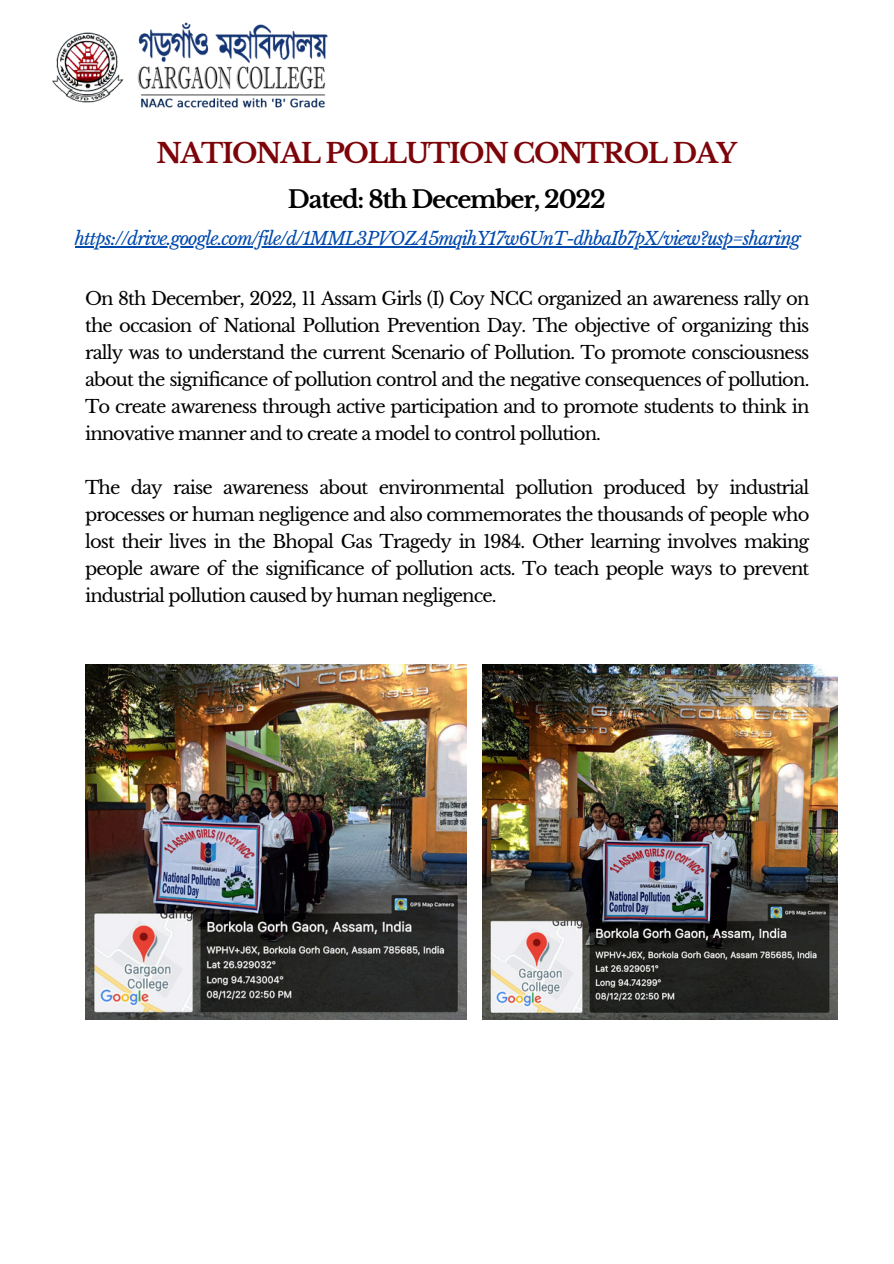
<style>
.page{position:relative;width:894px;height:1264px;background:#fff}
.page>*{position:absolute;margin:0;border:0;box-sizing:border-box;transform-origin:0 0}
.t1{font:700 27px "Libre Baskerville";letter-spacing:-.05em;color:#7d0409}
.t2{font:700 24px "Libre Baskerville";letter-spacing:-.05em;color:#000}
.t3{font:18px/27px "Libre Baskerville";letter-spacing:-.05em;color:#000;text-align:justify}
.t4{font:italic 18px "Libre Baskerville";letter-spacing:-.05em;color:#004aad}
</style>
<div class="page">
<img style="left:52px;top:23px;width:275px;height:85px">
<img style="left:482px;top:664px;width:354px;height:355px">
<img style="left:85px;top:664px;width:381px;height:355px">
<hr style="left:75px;top:246px;width:724px;height:1px;background:#004aad">
<p class="t1" style="left:156px;top:137px;width:581px">NATIONAL POLLUTION CONTROL DAY</p>
<p class="t2" style="left:288px;top:184px;width:319px">Dated: 8th December, 2022</p>
<p class="t4" style="left:75px;top:227px;width:727px">https://drive.google.com/file/d/1MML3PVOZA5mqihY17w6UnT-dhbaIb7pX/view?usp=sharing</p>
<p class="t3" style="left:85px;top:285px;width:725px">On 8th December, 2022, 11 Assam Girls (I) Coy NCC organized an awareness rally on the occasion of National Pollution Prevention Day. The objective of organizing this rally was to understand the current Scenario of Pollution. To promote consciousness about the significance of pollution control and the negative consequences of pollution.<br>To create awareness through active participation and to promote students to think in innovative manner and to create a model to control pollution.</p>
<p class="t3" style="left:85px;top:474px;width:725px">The day raise awareness about environmental pollution produced by industrial processes or human negligence and also commemorates the thousands of people who lost their lives in the Bhopal Gas Tragedy in 1984. Other learning involves making people aware of the significance of pollution acts. To teach people ways to prevent industrial pollution caused by human negligence.</p>
</div>
